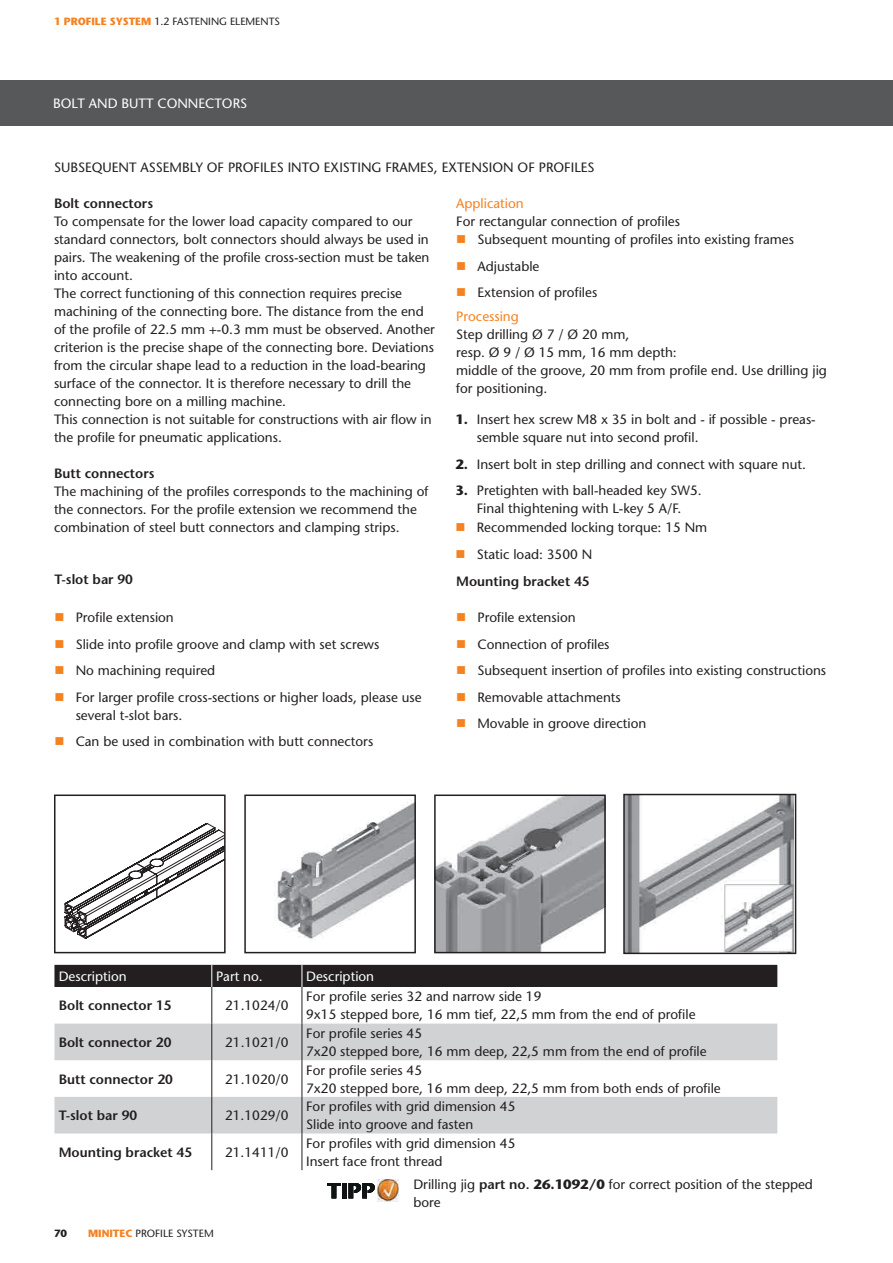
<style>
.page{position:relative;width:893px;height:1263px;background:#fff}
.page>*{position:absolute;margin:0;border:0;box-sizing:border-box;transform-origin:0 0}
.t1{font:13.5px/18px "Stone Sans";color:#231f20}
.t2{font:600 13.5px "Stone Sans";color:#231f20}
.t3{font:13.5px "Stone Sans";color:#fff}
.t4{font:13.5px "Stone Sans";color:#f58220}
.t5{font:10.5px "Stone Sans";color:#231f20}
.t6{font:700 10.5px "Stone Sans";color:#231f20}
.s1{font-weight:700;color:#f58220}
.s2{font-weight:700}
.s3{font-weight:600}
</style>
<div class="page">
<div style="left:0;top:81px;width:893px;height:45px;background:#57585a"></div>
<img style="left:437px;top:797px;width:166px;height:153px">
<div style="left:434px;top:794px;width:172px;height:159px;border:2px solid #231f20"></div>
<svg style="left:65px;top:823px;width:158px;height:115px"></svg>
<div style="left:54px;top:794px;width:172px;height:159px;border:2px solid #231f20"></div>
<img style="left:274px;top:802px;width:139px;height:137px">
<div style="left:244px;top:794px;width:172px;height:159px;border:2px solid #231f20"></div>
<img style="left:626px;top:797px;width:167px;height:154px">
<div style="left:623px;top:794px;width:173px;height:160px;border:2px solid #231f20"></div>
<img style="left:377px;top:1179px;width:22px;height:22px">
<svg style="left:327px;top:1183px;width:14px;height:15px"></svg>
<hr style="left:342px;top:1183px;width:4px;height:15px;background:#0f1313">
<svg style="left:349px;top:1183px;width:26px;height:15px"></svg>
<svg style="left:54px;top:1023px;width:723px;height:110px;fill:#d1d2d4"></svg>
<div style="left:54px;top:965px;width:723px;height:22px;background:#231f20"></div>
<hr style="left:211px;top:987px;width:1px;height:36px;background:#231f20">
<hr style="left:302px;top:987px;width:1px;height:36px;background:#231f20">
<hr style="left:211px;top:1023px;width:1px;height:37px;background:#231f20">
<hr style="left:302px;top:1023px;width:1px;height:37px;background:#231f20">
<hr style="left:211px;top:1060px;width:1px;height:37px;background:#231f20">
<hr style="left:302px;top:1060px;width:1px;height:37px;background:#231f20">
<hr style="left:211px;top:1097px;width:1px;height:36px;background:#231f20">
<hr style="left:302px;top:1097px;width:1px;height:36px;background:#231f20">
<hr style="left:211px;top:1133px;width:1px;height:37px;background:#231f20">
<hr style="left:302px;top:1133px;width:1px;height:37px;background:#231f20">
<p class="t5" style="left:54px;top:15px;width:228px"><span class="s1">1 PROFILE SYSTEM</span> 1.2 FASTENING ELEMENTS</p>
<p class="t3" style="left:53px;top:95px;width:196px">BOLT AND BUTT CONNECTORS</p>
<p class="t1" style="left:54px;top:158px;width:542px">SUBSEQUENT ASSEMBLY OF PROFILES INTO EXISTING FRAMES, EXTENSION OF PROFILES</p>
<p class="t4" style="left:456px;top:195px;width:69px">Application</p>
<p class="t1" style="left:477px;top:212px;width:318px;text-indent:-21px">For rectangular connection of profiles<br>Subsequent mounting of profiles into existing frames</p>
<p class="t1" style="left:477px;top:253px;width:121px;line-height:26.5px">Adjustable<br>Extension of profiles</p>
<p class="t4" style="left:456px;top:308px;width:64px">Processing</p>
<p class="t1" style="left:456px;top:325px;width:372px">Step drilling Ø 7 / Ø 20 mm,<br>resp. Ø 9 / Ø 15 mm, 16 mm depth:<br>middle of the groove, 20 mm from profile end. Use drilling jig for positioning.</p>
<p class="t1" style="left:477px;top:410px;width:340px;text-indent:-21px"><span class="s2">1.</span> Insert hex screw M8 x 35 in bolt and - if possible - preas&shy;semble square nut into second profil.</p>
<p class="t1" style="left:455px;top:455px;width:352px"><span class="s2">2.</span> Insert bolt in step drilling and connect with square nut.</p>
<p class="t1" style="left:477px;top:481px;width:232px;line-height:18.5px;text-indent:-21px"><span class="s2">3.</span> Pretighten with ball-headed key SW5.<br>Final thightening with L-key 5 A/F.<br>Recommended locking torque: 15 Nm</p>
<p class="t1" style="left:477px;top:545px;width:117px">Static load: 3500 N</p>
<p class="t2" style="left:54px;top:195px;width:101px">Bolt connectors</p>
<p class="t1" style="left:54px;top:212px;width:382px">To compensate for the lower load capacity compared to our standard connectors, bolt connectors should always be used in pairs. The weakening of the profile cross-section must be taken into account.<br>The correct functioning of this connection requires precise machining of the connecting bore. The distance from the end of the profile of 22.5 mm +-0.3 mm must be observed. Another criterion is the precise shape of the connecting bore. Deviations from the circular shape lead to a reduction in the load-bearing surface of the connector. It is therefore necessary to drill the connecting bore on a milling machine.<br>This connection is not suitable for constructions with air flow in the profile for pneumatic applications.</p>
<p class="t2" style="left:54px;top:465px;width:102px">Butt connectors</p>
<p class="t1" style="left:54px;top:482px;width:376px">The machining of the profiles corresponds to the machining of the connectors. For the profile extension we recommend the combination of steel butt connectors and clamping strips.</p>
<p class="t2" style="left:54px;top:571px;width:80px">T-slot bar 90</p>
<p class="t2" style="left:456px;top:573px;width:135px">Mounting bracket 45</p>
<p class="t1" style="left:477px;top:604px;width:350px;line-height:26.5px">Profile extension<br>Connection of profiles<br>Subsequent insertion of profiles into existing constructions<br>Removable attachments<br>Movable in groove direction</p>
<p class="t1" style="left:76px;top:604px;width:347px;line-height:26.5px">Profile extension<br>Slide into profile groove and clamp with set screws<br>No machining required<br>For larger profile cross-sections or higher loads, please use</p>
<p class="t1" style="left:76px;top:702px;width:299px;line-height:26.5px">several t-slot bars.<br>Can be used in combination with butt connectors</p>
<p class="t3" style="left:59px;top:968px;width:69px">Description</p>
<p class="t3" style="left:216px;top:968px;width:48px">Part no.</p>
<p class="t3" style="left:306px;top:968px;width:69px">Description</p>
<p class="t2" style="left:59px;top:997px;width:114px">Bolt connector 15</p>
<p class="t1" style="left:225px;top:997px;width:65px">21.1024/0</p>
<p class="t1" style="left:306px;top:988px;width:391px">For profile series 32 and narrow side 19<br>9x15 stepped bore, 16 mm tief, 22,5 mm from the end of profile</p>
<p class="t2" style="left:59px;top:1034px;width:114px">Bolt connector 20</p>
<p class="t1" style="left:225px;top:1033px;width:65px">21.1021/0</p>
<p class="t1" style="left:306px;top:1024px;width:402px">For profile series 45<br>7x20 stepped bore, 16 mm deep, 22,5 mm from the end of profile</p>
<p class="t2" style="left:59px;top:1071px;width:116px">Butt connector 20</p>
<p class="t1" style="left:225px;top:1070px;width:65px">21.1020/0</p>
<p class="t1" style="left:306px;top:1061px;width:416px">For profile series 45<br>7x20 stepped bore, 16 mm deep, 22,5 mm from both ends of profile</p>
<p class="t2" style="left:59px;top:1107px;width:80px">T-slot bar 90</p>
<p class="t1" style="left:225px;top:1106px;width:65px">21.1029/0</p>
<p class="t1" style="left:306px;top:1097px;width:211px">For profiles with grid dimension 45<br>Slide into groove and fasten</p>
<p class="t2" style="left:59px;top:1144px;width:135px">Mounting bracket 45</p>
<p class="t1" style="left:225px;top:1143px;width:65px">21.1411/0</p>
<p class="t1" style="left:306px;top:1134px;width:211px">For profiles with grid dimension 45<br>Insert face front thread</p>
<p class="t6" style="left:54px;top:1227px;width:15px">70</p>
<p class="t5" style="left:88px;top:1227px;width:127px"><span class="s1">MINITEC</span> PROFILE SYSTEM</p>
<p class="t1" style="left:413px;top:1175px;width:401px">Drilling jig <span class="s3">part no.</span> <span class="s2">26.1092/0</span> for correct position of the stepped bore</p>
</div>
